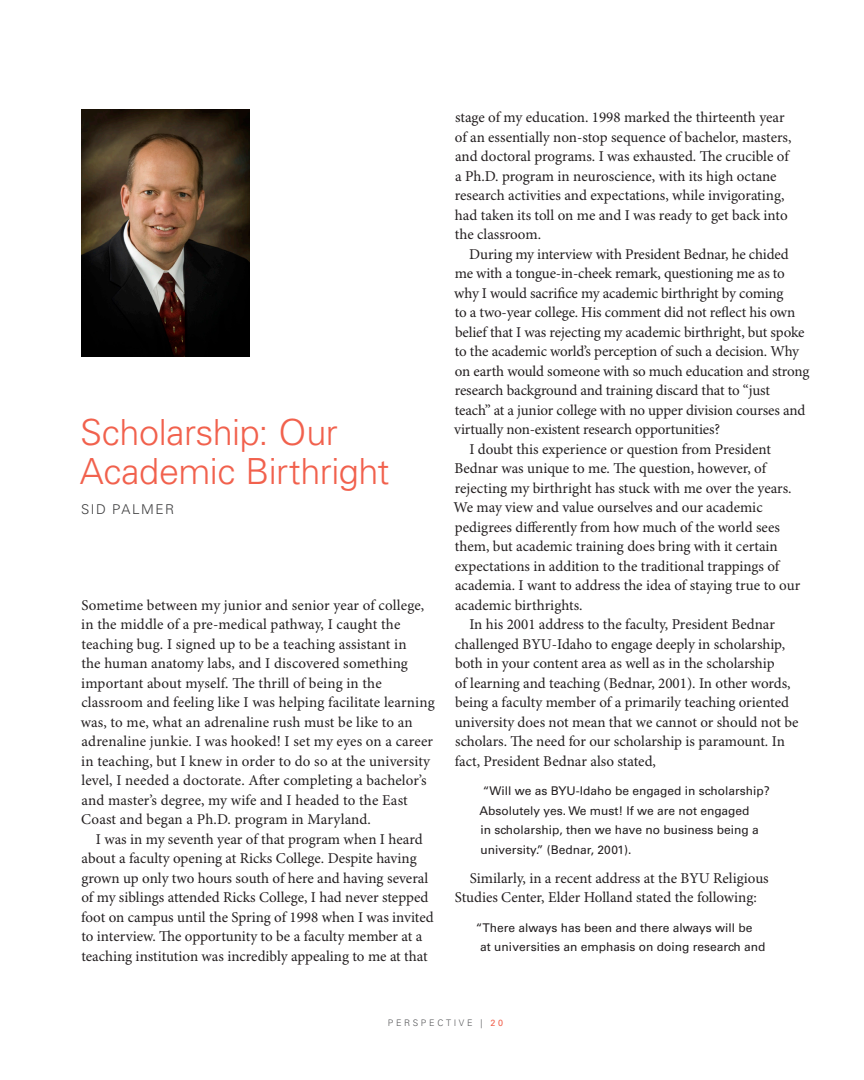
<style>
.page{position:relative;width:864px;height:1080px;background:#fff}
.page>*{position:absolute;margin:0;border:0;box-sizing:border-box;transform-origin:0 0}
.t1{font:300 36px/39px "Univers LT Std";letter-spacing:-.01em;color:#f1614d}
.Body_Copy{font:15px/19.5px "Minion Pro";letter-spacing:-.005em;color:#231f20}
.First_Paragraph{font:15px/19.5px "Minion Pro";letter-spacing:.01em;color:#231f20}
.Author{font:300 13.5px "Univers LT Std";letter-spacing:.115em;color:#3e3e3f}
.In_text_call_out{font:12px/19.5px "Univers LT Std";color:#231f20}
.Foilio{font:300 9px "Univers LT Std";letter-spacing:.3em;color:#57585a}
.s1{font-weight:400;color:#f1614d}
</style>
<div class="page">
<img style="left:81px;top:109px;width:168px;height:247px">
<p class="t1" style="left:80px;top:412px;width:311px">Scholarship: Our<br>Academic Birthright</p>
<p class="Author" style="left:81px;top:501px;width:95px">SID PALMER</p>
<p class="First_Paragraph" style="left:81px;top:596px;width:355px">Sometime between my junior and senior year of college, in the middle of a pre-medical pathway, I caught the teaching bug. I signed up to be a teaching assistant in<br>the human anatomy labs, and I discovered something important about myself. The thrill of being in the classroom and feeling like I was helping facilitate learning was, to me, what an adrenaline rush must be like to an adrenaline junkie. I was hooked! I set my eyes on a career in teaching, but I knew in order to do so at the university level, I needed a doctorate. After completing a bachelor’s and master’s degree, my wife and I headed to the East Coast and began a Ph.D. program in Maryland.</p>
<p class="Body_Copy" style="left:81px;top:830px;width:354px;text-indent:15px">I was in my seventh year of that program when I heard about a faculty opening at Ricks College. Despite having grown up only two hours south of here and having several of my siblings attended Ricks College, I had never stepped foot on campus until the Spring of 1998 when I was invited to interview. The opportunity to be a faculty member at a teaching institution was incredibly appealing to me at that</p>
<p class="Body_Copy" style="left:455px;top:108px;width:338px">stage of my education. 1998 marked the thirteenth year of an essentially non-stop sequence of bachelor, masters, and doctoral programs. I was exhausted. The crucible of a Ph.D. program in neuroscience, with its high octane research activities and expectations, while invigorating, had taken its toll on me and I was ready to get back into the classroom.</p>
<p class="Body_Copy" style="left:454px;top:245px;width:357px;text-indent:15px">During my interview with President Bednar, he chided me with a tongue-in-cheek remark, questioning me as to why I would sacrifice my academic birthright by coming<br>to a two-year college. His comment did not reflect his own belief that I was rejecting my academic birthright, but spoke to the academic world’s perception of such a decision. Why on earth would someone with so much education and strong research background and training discard that to “just<br>teach” at a junior college with no upper division courses and virtually non-existent research opportunities?</p>
<p class="Body_Copy" style="left:454px;top:440px;width:348px;text-indent:16px">I doubt this experience or question from President Bednar was unique to me. The question, however, of rejecting my birthright has stuck with me over the years.<br>We may view and value ourselves and our academic pedigrees differently from how much of the world sees them, but academic training does bring with it certain expectations in addition to the traditional trappings of academia. I want to address the idea of staying true to our academic birthrights.</p>
<p class="Body_Copy" style="left:455px;top:615px;width:345px;text-indent:15px">In his 2001 address to the faculty, President Bednar challenged BYU-Idaho to engage deeply in scholarship, both in your content area as well as in the scholarship<br>of learning and teaching (Bednar, 2001). In other words, being a faculty member of a primarily teaching oriented university does not mean that we cannot or should not be scholars. The need for our scholarship is paramount. In fact, President Bednar also stated,</p>
<p class="In_text_call_out" style="left:480px;top:781px;width:292px">“Will we as BYU-Idaho be engaged in scholarship?<br>Absolutely yes. We must! If we are not engaged<br>in scholarship, then we have no business being a university.” (Bednar, 2001).</p>
<p class="Body_Copy" style="left:455px;top:869px;width:315px;text-indent:15px">Similarly, in a recent address at the BYU Religious<br>Studies Center, Elder Holland stated the following:</p>
<p class="In_text_call_out" style="left:480px;top:918px;width:287px;text-indent:-4px">“There always has been and there always will be at universities an emphasis on doing research and</p>
<p class="Foilio" style="left:388px;top:1017px;width:117px">PERSPECTIVE | <span class="s1">20</span></p>
</div>
